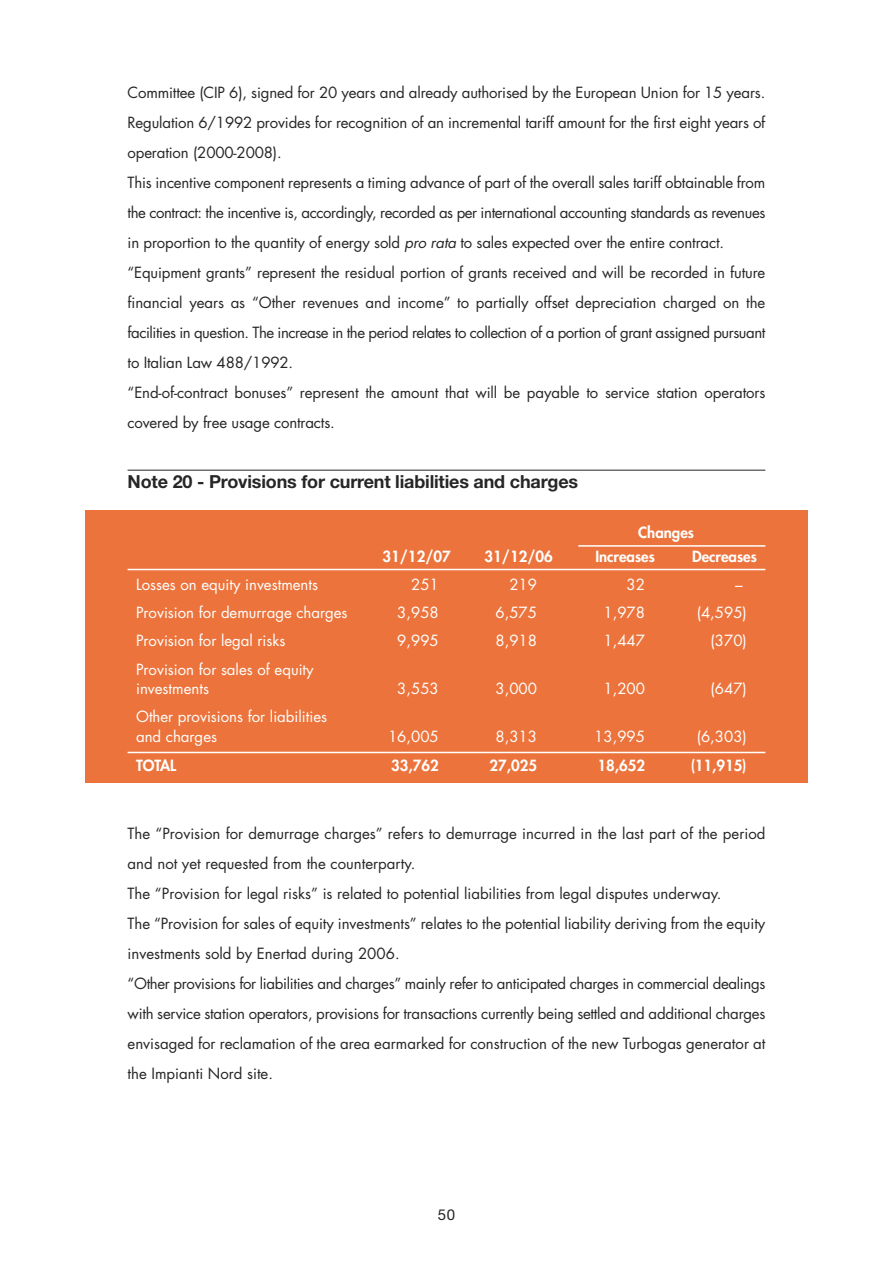
<style>
.page{position:relative;width:893px;height:1263px;background:#fff}
.page>*{position:absolute;margin:0;border:0;box-sizing:border-box;transform-origin:0 0}
.t1{font:700 18px "Helvetica Neue";letter-spacing:-.01em;color:#272627}
.t2{font:15px/30px "Futura";letter-spacing:-.01em;color:#272627}
.t3{font:15px/19.6px "Futura";color:#fff}
.t4{font:800 15px "Futura";color:#fff}
.t5{font:15px "Helvetica Neue";color:#272627}
.s1{font-style:italic}
</style>
<div class="page">
<div style="left:85px;top:510px;width:723px;height:273px;background:#ec743c"></div>
<hr style="left:128px;top:470px;width:637px;height:1px;background:#272627">
<hr style="left:578px;top:545px;width:187px;height:2px;background:#fff">
<hr style="left:128px;top:569px;width:637px;height:1px;background:#fff">
<hr style="left:128px;top:752px;width:637px;height:1px;background:#fff">
<p class="t2" style="left:128px;top:78px;width:639px">Committee (CIP 6), signed for 20 years and already authorised by the European Union for 15 years.<br>Regulation 6/1992 provides for recognition of an incremental tariff amount for the first eight years of operation (2000-2008).<br>This incentive component represents a timing advance of part of the overall sales tariff obtainable from the contract: the incentive is, accordingly, recorded as per international accounting standards as revenues in proportion to the quantity of energy sold <span class="s1">pro rata</span> to sales expected over the entire contract. “Equipment grants” represent the residual portion of grants received and will be recorded in future financial years as “Other revenues and income” to partially offset depreciation charged on the facilities in question. The increase in the period relates to collection of a portion of grant assigned pursuant to Italian Law 488/1992.<br>“End-of-contract bonuses” represent the amount that will be payable to service station operators covered by free usage contracts.</p>
<p class="t1" style="left:128px;top:475px;width:452px">Note 20 - Provisions for current liabilities and charges</p>
<p class="t4" style="left:638px;top:525px;width:57px">Changes</p>
<p class="t4" style="left:383px;top:549px;width:70px">31/12/07</p>
<p class="t4" style="left:485px;top:549px;width:70px">31/12/06</p>
<p class="t4" style="left:595px;top:549px;width:61px">Increases</p>
<p class="t4" style="left:692px;top:549px;width:66px">Decreases</p>
<p class="t3" style="left:136px;top:576px;width:184px">Losses on equity investments</p>
<p class="t3" style="left:411px;top:576px;width:29px">251</p>
<p class="t3" style="left:509px;top:576px;width:29px">219</p>
<p class="t3" style="left:627px;top:576px;width:20px">32</p>
<p class="t3" style="left:735px;top:576px;width:9px">–</p>
<p class="t3" style="left:136px;top:604px;width:213px">Provision for demurrage charges</p>
<p class="t3" style="left:397px;top:604px;width:43px">3,958</p>
<p class="t3" style="left:495px;top:604px;width:43px">6,575</p>
<p class="t3" style="left:603px;top:604px;width:43px">1,978</p>
<p class="t3" style="left:697px;top:604px;width:52px">(4,595)</p>
<p class="t3" style="left:136px;top:632px;width:151px">Provision for legal risks</p>
<p class="t3" style="left:397px;top:632px;width:43px">9,995</p>
<p class="t3" style="left:495px;top:632px;width:43px">8,918</p>
<p class="t3" style="left:603px;top:632px;width:43px">1,447</p>
<p class="t3" style="left:711px;top:632px;width:38px">(370)</p>
<p class="t3" style="left:136px;top:660px;width:179px">Provision for sales of equity investments</p>
<p class="t3" style="left:397px;top:680px;width:43px">3,553</p>
<p class="t3" style="left:495px;top:680px;width:43px">3,000</p>
<p class="t3" style="left:603px;top:680px;width:43px">1,200</p>
<p class="t3" style="left:711px;top:680px;width:38px">(647)</p>
<p class="t3" style="left:136px;top:708px;width:193px">Other provisions for liabilities and charges</p>
<p class="t3" style="left:388px;top:728px;width:52px">16,005</p>
<p class="t3" style="left:495px;top:728px;width:43px">8,313</p>
<p class="t3" style="left:594px;top:728px;width:52px">13,995</p>
<p class="t3" style="left:697px;top:728px;width:52px">(6,303)</p>
<p class="t4" style="left:136px;top:758px;width:42px">TOTAL</p>
<p class="t4" style="left:391px;top:758px;width:49px">33,762</p>
<p class="t4" style="left:489px;top:758px;width:49px">27,025</p>
<p class="t4" style="left:597px;top:758px;width:49px">18,652</p>
<p class="t4" style="left:691px;top:758px;width:57px">(11,915)</p>
<p class="t2" style="left:128px;top:820px;width:639px">The “Provision for demurrage charges” refers to demurrage incurred in the last part of the period and not yet requested from the counterparty.<br>The “Provision for legal risks” is related to potential liabilities from legal disputes underway.<br>The “Provision for sales of equity investments” relates to the potential liability deriving from the equity investments sold by Enertad during 2006.<br>“Other provisions for liabilities and charges” mainly refer to anticipated charges in commercial dealings with service station operators, provisions for transactions currently being settled and additional charges envisaged for reclamation of the area earmarked for construction of the new Turbogas generator at the Impianti Nord site.</p>
<p class="t5" style="left:438px;top:1209px;width:19px">50</p>
</div>
